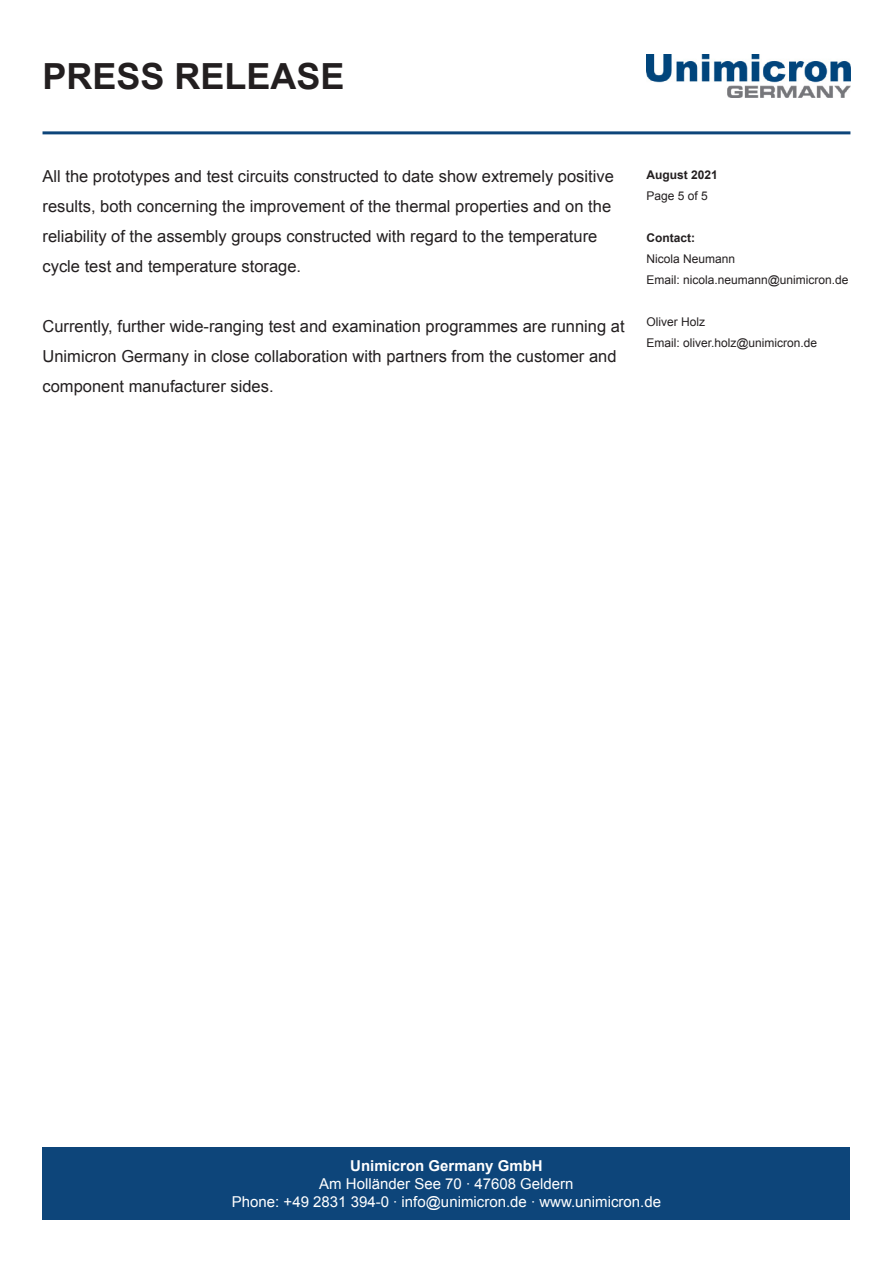
<style>
.page{position:relative;width:893px;height:1263px;background:#fff}
.page>*{position:absolute;margin:0;border:0;box-sizing:border-box;transform-origin:0 0}
.t1{font:700 36px "Arial";color:#231f20}
.t2{font:16.5px/30px "Arial";color:#231f20}
.t3{font:15px/18px "Arial";color:#fff;text-align:center}
.t4{font:700 15px "Arial";color:#fff}
.t5{font:12px/21px "Arial";color:#231f20}
.t6{font:700 12px "Arial";color:#231f20}
</style>
<div class="page">
<img style="left:646px;top:54px;width:204px;height:43px">
<hr style="left:43px;top:131px;width:807px;height:3px;background:#0d457a">
<div style="left:43px;top:1147px;width:807px;height:73px;background:#0d457a"></div>
<h1 class="t1" style="left:43px;top:52px;width:304px">PRESS RELEASE</h1>
<p class="t2" style="left:43px;top:161px;width:573px">All the prototypes and test circuits constructed to date show extremely positive results, both concerning the improvement of the thermal properties and on the reliability of the assembly groups constructed with regard to the temperature cycle test and temperature storage.</p>
<p class="t2" style="left:43px;top:311px;width:584px">Currently, further wide-ranging test and examination programmes are running at<br>Unimicron Germany in close collaboration with partners from the customer and component manufacturer sides.</p>
<p class="t6" style="left:646px;top:167px;width:73px">August 2021</p>
<p class="t5" style="left:646px;top:185px;width:63px">Page 5 of 5</p>
<p class="t6" style="left:646px;top:230px;width:50px">Contact:</p>
<p class="t5" style="left:646px;top:248px;width:204px">Nicola Neumann<br>Email: nicola.neumann@unimicron.de</p>
<p class="t5" style="left:646px;top:311px;width:172px">Oliver Holz<br>Email: oliver.holz@unimicron.de</p>
<p class="t4" style="left:350px;top:1156px;width:194px">Unimicron Germany GmbH</p>
<p class="t3" style="left:232px;top:1175px;width:431px">Am Holländer See 70 ∙ 47608 Geldern<br>Phone: +49 2831 394-0 ∙ info@unimicron.de ∙ www.unimicron.de</p>
</div>
